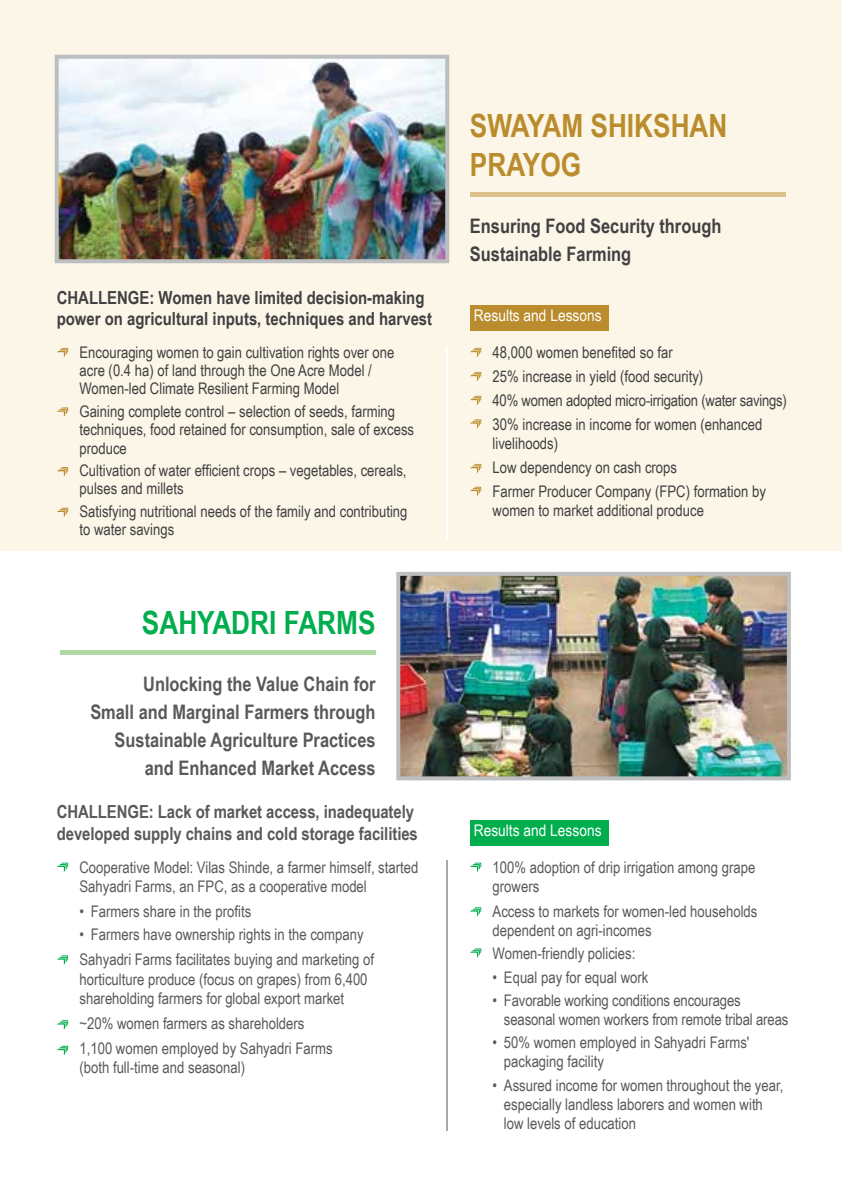
<style>
.page{position:relative;width:842px;height:1191px;background:#fff}
.page>*{position:absolute;margin:0;border:0;box-sizing:border-box;transform-origin:0 0}
.t1{font:700 32px/38.4px "Arial Narrow";color:#ba8c2d}
.t2{font:700 32px "Arial Narrow";color:#01ae4e}
.t3{font:700 20px/28px "Arial Narrow";color:#58595b;text-align:right}
.t4{font:700 20px/28px "Arial Narrow";color:#414042}
.t5{font:700 18px/21.6px "Arial Narrow";color:#414042}
.t6{font:700 18px/21.6px "Arial Narrow";letter-spacing:-.005em;color:#58595b}
.t7{font:16px/19.2px "Arial Narrow";color:#58595b}
.t8{font:16px/18.4px "Arial Narrow";color:#414042}
.t9{font:16px "Arial Narrow";color:#fff;scale:1.05 1}
</style>
<div class="page">
<div style="left:0;top:0;width:842px;height:550px;background:#fbf6e7"></div>
<svg style="left:470px;top:862px;width:11px;height:10px"></svg>
<svg style="left:470px;top:907px;width:11px;height:9px"></svg>
<svg style="left:470px;top:948px;width:11px;height:10px"></svg>
<div style="left:470px;top:819px;width:139px;height:26px;background:#01ae4e"></div>
<svg style="left:57px;top:862px;width:11px;height:10px"></svg>
<svg style="left:57px;top:955px;width:11px;height:9px"></svg>
<svg style="left:57px;top:1020px;width:11px;height:9px"></svg>
<svg style="left:57px;top:1045px;width:11px;height:10px"></svg>
<hr style="left:446px;top:861px;width:1px;height:269px;background:#a7a9ac">
<div style="left:60px;top:650px;width:316px;height:5px;background:#b1d9a6"></div>
<img style="left:401px;top:577px;width:385px;height:198px">
<div style="left:396px;top:572px;width:395px;height:208px;border:4px solid #bcbec0"></div>
<hr style="left:446px;top:346px;width:1px;height:193px;background:#fff">
<svg style="left:57px;top:348px;width:11px;height:9px"></svg>
<svg style="left:57px;top:407px;width:11px;height:10px"></svg>
<svg style="left:57px;top:467px;width:11px;height:9px"></svg>
<svg style="left:57px;top:508px;width:11px;height:9px"></svg>
<img style="left:60px;top:60px;width:384px;height:198px">
<div style="left:55px;top:55px;width:394px;height:208px;border:4px solid #bcbec0"></div>
<svg style="left:470px;top:348px;width:11px;height:9px"></svg>
<svg style="left:470px;top:372px;width:11px;height:9px"></svg>
<svg style="left:470px;top:396px;width:11px;height:9px"></svg>
<svg style="left:470px;top:464px;width:11px;height:9px"></svg>
<svg style="left:470px;top:419px;width:11px;height:10px"></svg>
<svg style="left:470px;top:487px;width:11px;height:9px"></svg>
<hr style="left:470px;top:192px;width:315px;height:4px;background:#dbc18c">
<div style="left:470px;top:305px;width:139px;height:26px;background:#ba8c2d"></div>
<p class="t5" style="left:57px;top:285px;width:377px">CHALLENGE: Women have limited decision-making power on agricultural inputs, techniques and harvest</p>
<p class="t8" style="left:79px;top:342px;width:316px">Encouraging women to gain cultivation rights over one acre (0.4 ha) of land through the One Acre Model /<br>Women-led Climate Resilient Farming Model</p>
<p class="t8" style="left:79px;top:401px;width:336px">Gaining complete control – selection of seeds, farming techniques, food retained for consumption, sale of excess produce</p>
<p class="t8" style="left:79px;top:460px;width:329px">Cultivation of water efficient crops – vegetables, cereals, pulses and millets</p>
<p class="t8" style="left:79px;top:501px;width:330px">Satisfying nutritional needs of the family and contributing to water savings</p>
<h1 class="t2" style="left:142px;top:598px;width:235px">SAHYADRI FARMS</h1>
<p class="t3" style="left:90px;top:669px;width:287px">Unlocking the Value Chain for<br>Small and Marginal Farmers through<br>Sustainable Agriculture Practices and Enhanced Market Access</p>
<p class="t6" style="left:57px;top:800px;width:363px">CHALLENGE: Lack of market access, inadequately developed supply chains and cold storage facilities</p>
<p class="t7" style="left:79px;top:856px;width:340px">Cooperative Model: Vilas Shinde, a farmer himself, started<br>Sahyadri Farms, an FPC, as a cooperative model</p>
<p class="t7" style="left:79px;top:901px;width:173px">• Farmers share in the profits</p>
<p class="t7" style="left:79px;top:921px;width:296px;line-height:25.2px">• Farmers have ownership rights in the company<br>Sahyadri Farms facilitates buying and marketing of</p>
<p class="t7" style="left:79px;top:968px;width:290px">horticulture produce (focus on grapes) from 6,400 shareholding farmers for global export market</p>
<p class="t7" style="left:79px;top:1010px;width:255px;line-height:25.2px">~20% women farmers as shareholders<br>1,100 women employed by Sahyadri Farms</p>
<p class="t7" style="left:79px;top:1057px;width:167px">(both full-time and seasonal)</p>
<h1 class="t1" style="left:470px;top:105px;width:259px">SWAYAM SHIKSHAN<br>PRAYOG</h1>
<p class="t4" style="left:470px;top:211px;width:253px">Ensuring Food Security through<br>Sustainable Farming</p>
<p class="t9" style="left:474px;top:304px;width:123px">Results and Lessons</p>
<p class="t8" style="left:493px;top:339px;width:296px;line-height:24px">48,000 women benefited so far<br>25% increase in yield (food security)<br>40% women adopted micro-irrigation (water savings)<br>30% increase in income for women (enhanced</p>
<p class="t8" style="left:493px;top:430px;width:275px;line-height:24px">livelihoods)<br>Low dependency on cash crops<br>Farmer Producer Company (FPC) formation by</p>
<p class="t8" style="left:493px;top:500px;width:213px">women to market additional produce</p>
<p class="t9" style="left:474px;top:818px;width:123px">Results and Lessons</p>
<p class="t7" style="left:493px;top:856px;width:264px">100% adoption of drip irrigation among grape growers</p>
<p class="t7" style="left:493px;top:901px;width:266px">Access to markets for women-led households dependent on agri-incomes</p>
<p class="t7" style="left:493px;top:943px;width:144px">Women-friendly policies:</p>
<p class="t7" style="left:493px;top:966px;width:157px">• Equal pay for equal work</p>
<p class="t7" style="left:504px;top:990px;width:286px;text-indent:-11px">• Favorable working conditions encourages seasonal women workers from remote tribal areas</p>
<p class="t7" style="left:504px;top:1032px;width:247px;text-indent:-11px">• 50% women employed in Sahyadri Farms' packaging facility</p>
<p class="t7" style="left:504px;top:1074px;width:281px;text-indent:-11px">• Assured income for women throughout the year, especially landless laborers and women with low levels of education</p>
</div>
